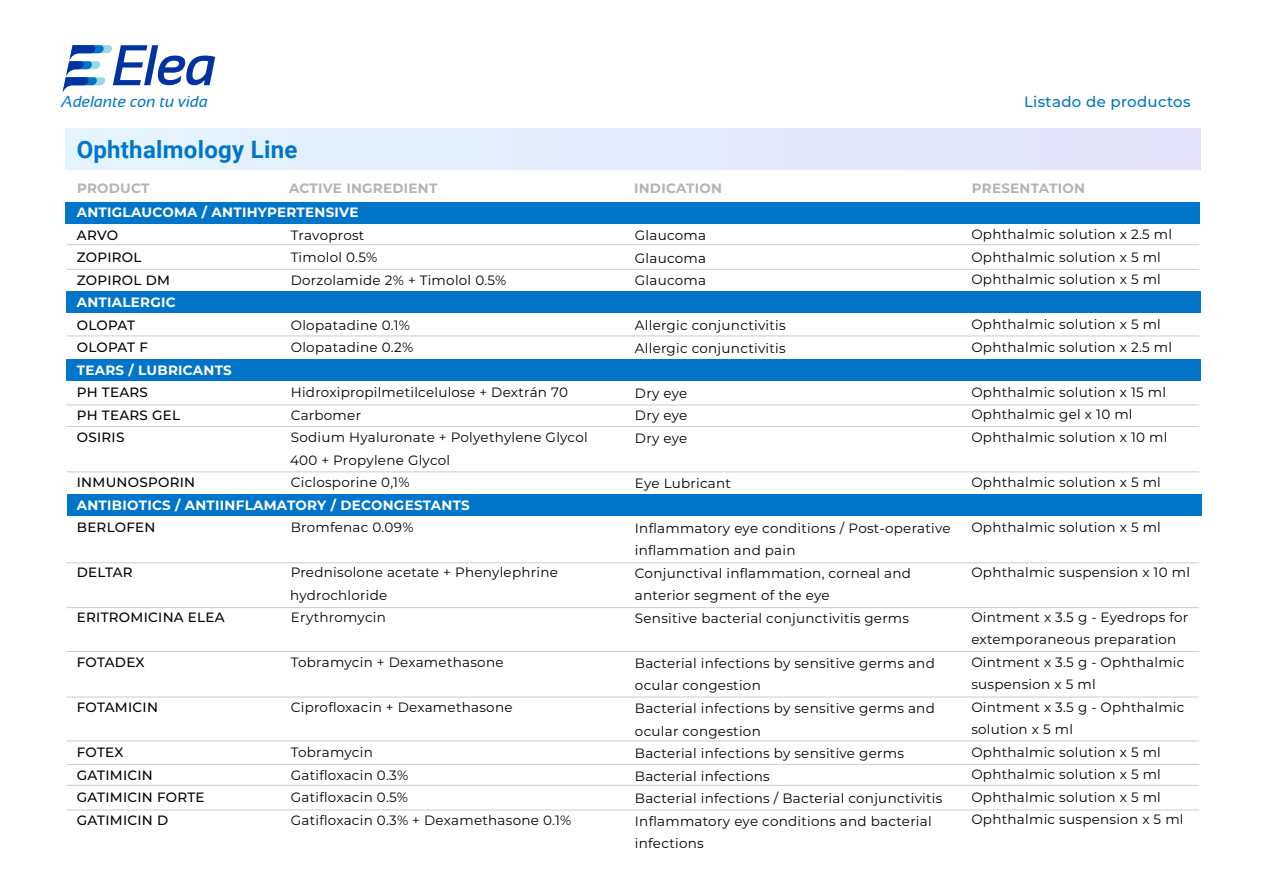
<style>
.page{position:relative;width:1263px;height:893px;background:#fff}
.page>*{position:absolute;margin:0;border:0;box-sizing:border-box;transform-origin:0 0}
.t1{font:700 24px "Roboto";letter-spacing:.01em;color:#0075c9}
.t2{font:italic 15.9px "Sansation";color:#0075c9}
.t3{font:500 15px "Montserrat";letter-spacing:.02em;color:#0075c9}
.t4{font:13.5px/22.5px "Montserrat";letter-spacing:.02em;color:#000}
.t5{font:500 13.5px "Montserrat";letter-spacing:.02em;color:#000}
.t6{font:700 13.5px "Montserrat";letter-spacing:.02em;color:#fff}
.t7{font:700 13.5px "Montserrat";letter-spacing:.02em;color:#b3b3b3}
</style>
<div class="page">
<div style="left:68px;top:494px;width:1134px;height:21px;background:#0075c9"></div>
<div style="left:66px;top:360px;width:1134px;height:21px;background:#0075c9"></div>
<div style="left:67px;top:292px;width:1134px;height:21px;background:#0075c9"></div>
<div style="left:65px;top:129px;width:1136px;height:40px;background:#e3ebfa"></div>
<hr style="left:67px;top:244px;width:1132px;height:1px;background:#ccc">
<hr style="left:67px;top:269px;width:1132px;height:1px;background:#ccc">
<hr style="left:67px;top:336px;width:1132px;height:1px;background:#ccc">
<hr style="left:67px;top:405px;width:1132px;height:1px;background:#ccc">
<hr style="left:67px;top:426px;width:1132px;height:1px;background:#ccc">
<hr style="left:67px;top:562px;width:1132px;height:1px;background:#ccc">
<hr style="left:67px;top:471px;width:1132px;height:1px;background:#ccc">
<hr style="left:67px;top:651px;width:1132px;height:1px;background:#ccc">
<hr style="left:67px;top:697px;width:1132px;height:1px;background:#ccc">
<hr style="left:67px;top:607px;width:1132px;height:1px;background:#ccc">
<hr style="left:67px;top:764px;width:1132px;height:1px;background:#ccc">
<hr style="left:67px;top:741px;width:1132px;height:1px;background:#ccc">
<hr style="left:67px;top:785px;width:1132px;height:1px;background:#ccc">
<hr style="left:67px;top:810px;width:1132px;height:1px;background:#ccc">
<div style="left:66px;top:202px;width:1134px;height:21px;background:#0075c9"></div>
<svg style="left:62px;top:45px;width:153px;height:48px"></svg>
<p class="t2" style="left:62px;top:93px;width:148px">Adelante con tu vida</p>
<p class="t3" style="left:1024px;top:91px;width:168px">Listado de productos</p>
<h1 class="t1" style="left:77px;top:133px;width:222px">Ophthalmology Line</h1>
<p class="t7" style="left:77px;top:178px;width:74px">PRODUCT</p>
<p class="t7" style="left:289px;top:178px;width:150px">ACTIVE INGREDIENT</p>
<p class="t7" style="left:634px;top:178px;width:89px">INDICATION</p>
<p class="t7" style="left:972px;top:178px;width:115px">PRESENTATION</p>
<p class="t6" style="left:77px;top:203px;width:283px">ANTIGLAUCOMA / ANTIHYPERTENSIVE</p>
<p class="t5" style="left:77px;top:225px;width:43px">ARVO</p>
<p class="t4" style="left:291px;top:223px;width:75px">Travoprost</p>
<p class="t5" style="left:77px;top:248px;width:66px">ZOPIROL</p>
<p class="t4" style="left:291px;top:246px;width:88px">Timolol 0.5%</p>
<p class="t5" style="left:77px;top:271px;width:95px">ZOPIROL DM</p>
<p class="t4" style="left:291px;top:268px;width:217px">Dorzolamide 2% + Timolol 0.5%</p>
<p class="t6" style="left:77px;top:293px;width:100px">ANTIALERGIC</p>
<p class="t5" style="left:77px;top:316px;width:60px">OLOPAT</p>
<p class="t4" style="left:291px;top:313px;width:121px">Olopatadine 0.1%</p>
<p class="t5" style="left:77px;top:338px;width:73px">OLOPAT F</p>
<p class="t4" style="left:291px;top:336px;width:124px">Olopatadine 0.2%</p>
<p class="t6" style="left:77px;top:360px;width:156px">TEARS / LUBRICANTS</p>
<p class="t5" style="left:77px;top:383px;width:73px">PH TEARS</p>
<p class="t4" style="left:291px;top:381px;width:279px">Hidroxipropilmetilcelulose + Dextrán 70</p>
<p class="t5" style="left:77px;top:406px;width:105px">PH TEARS GEL</p>
<p class="t4" style="left:291px;top:403px;width:72px">Carbomer</p>
<p class="t5" style="left:77px;top:428px;width:49px">OSIRIS</p>
<p class="t4" style="left:290px;top:426px;width:299px">Sodium Hyaluronate + Polyethylene Glycol<br>400 + Propylene Glycol</p>
<p class="t5" style="left:77px;top:473px;width:120px">INMUNOSPORIN</p>
<p class="t4" style="left:291px;top:471px;width:120px">Ciclosporine 0,1%</p>
<p class="t6" style="left:77px;top:495px;width:394px">ANTIBIOTICS / ANTIINFLAMATORY / DECONGESTANTS</p>
<p class="t5" style="left:77px;top:518px;width:80px">BERLOFEN</p>
<p class="t4" style="left:291px;top:516px;width:124px">Bromfenac 0.09%</p>
<p class="t5" style="left:77px;top:563px;width:57px">DELTAR</p>
<p class="t4" style="left:290px;top:561px;width:269px">Prednisolone acetate + Phenylephrine hydrochloride</p>
<p class="t5" style="left:77px;top:608px;width:149px">ERITROMICINA ELEA</p>
<p class="t4" style="left:291px;top:606px;width:97px">Erythromycin</p>
<p class="t5" style="left:77px;top:653px;width:69px">FOTADEX</p>
<p class="t4" style="left:291px;top:651px;width:214px">Tobramycin + Dexamethasone</p>
<p class="t5" style="left:77px;top:698px;width:83px">FOTAMICIN</p>
<p class="t4" style="left:291px;top:696px;width:223px">Ciprofloxacin + Dexamethasone</p>
<p class="t5" style="left:77px;top:743px;width:48px">FOTEX</p>
<p class="t4" style="left:291px;top:741px;width:83px">Tobramycin</p>
<p class="t5" style="left:77px;top:766px;width:78px">GATIMICIN</p>
<p class="t4" style="left:291px;top:763px;width:119px">Gatifloxacin 0.3%</p>
<p class="t5" style="left:77px;top:788px;width:129px">GATIMICIN FORTE</p>
<p class="t4" style="left:291px;top:786px;width:119px">Gatifloxacin 0.5%</p>
<p class="t5" style="left:77px;top:811px;width:93px">GATIMICIN D</p>
<p class="t4" style="left:291px;top:808px;width:282px">Gatifloxacin 0.3% + Dexamethasone 0.1%</p>
<p class="t4" style="left:635px;top:224px;width:73px;text-align:justify">Glaucoma Glaucoma Glaucoma</p>
<p class="t4" style="left:635px;top:314px;width:152px">Allergic conjunctivitis<br>Allergic conjunctivitis</p>
<p class="t4" style="left:635px;top:381px;width:54px;text-align:justify">Dry eye Dry eye Dry eye</p>
<p class="t4" style="left:635px;top:471px;width:98px">Eye Lubricant</p>
<p class="t4" style="left:635px;top:516px;width:317px">Inflammatory eye conditions / Post-operative inflammation and pain<br>Conjunctival inflammation, corneal and anterior segment of the eye<br>Sensitive bacterial conjunctivitis germs</p>
<p class="t4" style="left:635px;top:651px;width:309px">Bacterial infections by sensitive germs and ocular congestion<br>Bacterial infections by sensitive germs and ocular congestion<br>Bacterial infections by sensitive germs Bacterial infections<br>Bacterial infections / Bacterial conjunctivitis Inflammatory eye conditions and bacterial infections</p>
<p class="t4" style="left:971px;top:223px;width:202px">Ophthalmic solution x 2.5 ml<br>Ophthalmic solution x 5 ml<br>Ophthalmic solution x 5 ml</p>
<p class="t4" style="left:971px;top:313px;width:202px">Ophthalmic solution x 5 ml<br>Ophthalmic solution x 2.5 ml</p>
<p class="t4" style="left:971px;top:380px;width:198px">Ophthalmic solution x 15 ml<br>Ophthalmic gel x 10 ml<br>Ophthalmic solution x 10 ml</p>
<p class="t4" style="left:971px;top:470px;width:191px">Ophthalmic solution x 5 ml</p>
<p class="t4" style="left:971px;top:515px;width:191px">Ophthalmic solution x 5 ml</p>
<p class="t4" style="left:971px;top:560px;width:220px">Ophthalmic suspension x 10 ml</p>
<p class="t4" style="left:971px;top:605px;width:218px">Ointment x 3.5 g - Eyedrops for extemporaneous preparation<br>Ointment x 3.5 g - Ophthalmic suspension x 5 ml<br>Ointment x 3.5 g - Ophthalmic solution x 5 ml<br>Ophthalmic solution x 5 ml<br>Ophthalmic solution x 5 ml<br>Ophthalmic solution x 5 ml<br>Ophthalmic suspension x 5 ml</p>
</div>
